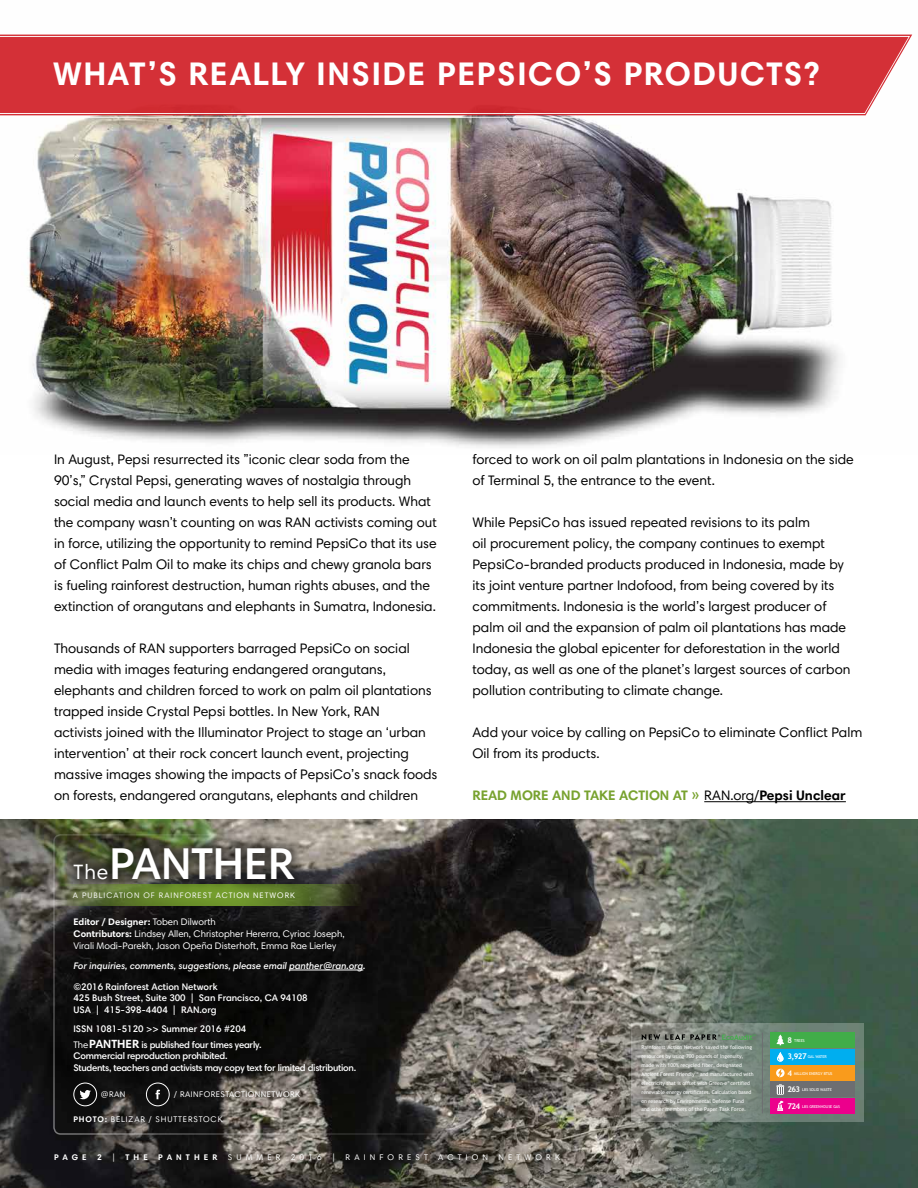
<style>
.page{position:relative;width:918px;height:1188px;background:#fff}
.page>*{position:absolute;margin:0;border:0;box-sizing:border-box;transform-origin:0 0}
.t1{font:600 45px "Harmonia Sans Std";color:#fff}
.t2{font:700 33px "Harmonia Sans Std";letter-spacing:.05em;color:#fff}
.t3{font:13.8px/21px "Harmonia Sans Std";color:#000}
.t4{font:700 13.8px "Harmonia Sans Std";color:#78a22f}
.t5{font:600 9.6px/15.9px "Harmonia Sans Std";letter-spacing:-.025em;color:#fff}
.t6{font:9.6px/11.6px "Harmonia Sans Std";color:#fff}
.t7{font:600 9.6px/11.6px "Harmonia Sans Std";color:#fff}
.t8{font:italic 600 9.6px "Harmonia Sans Std";color:#fff}
.t9{font:8.25px "Harmonia Sans Std";letter-spacing:.1em;color:#fff}
.t10{font:8.25px "Harmonia Sans Std";letter-spacing:.05em;color:#fff}
.t11{font:8.25px "Harmonia Sans Std";letter-spacing:.5em;color:#fff}
.t12{font:700 8.25px "Harmonia Sans Std";letter-spacing:.5em;color:#fff}
.t13{font:8.1px "Harmonia Sans Std";letter-spacing:.12em;color:#fff}
.t14{font:700 7.5px "Trebuchet MS";color:#41ad49}
.t15{font:5.25px/9px "Trebuchet MS";color:#fff}
.t16{font:3.9px "Trebuchet MS";letter-spacing:-.02em;color:#fff}
.s1{font-weight:400;font-size:21px}
.s2{font-weight:700}
.s3{font-weight:400}
.s4{font-weight:700;font-size:12px}
.s5{font-weight:400;font-size:18px}
.s6{font-weight:400;color:#000}
.s7{color:#000}
.s8{font-weight:700;font-size:7.95px}
</style>
<div class="page">
<img style="left:27px;top:118px;width:813px;height:330px">
<svg style="left:0;top:34px;width:913px;height:84px"></svg>
<div style="left:0;top:36px;width:911px;height:78px;background:#d43037"></div>
<img style="left:0;top:820px;width:918px;height:368px">
<hr style="left:704px;top:801px;width:142px;height:1px;background:#000">
<div style="left:53px;top:834px;width:812px;height:301px;border:2px solid #fff;border-radius:7px"></div>
<div style="left:38px;top:883px;width:361px;height:225px;background:#000;opacity:.3"></div>
<hr style="left:289px;top:970px;width:74px;height:1px;background:#fff">
<div style="left:60px;top:834px;width:248px;height:60px;background:#000;opacity:.6"></div>
<svg style="left:632px;top:1024px;width:232px;height:98px;background:#818b83"></svg>
<hr style="left:762px;top:1033px;width:1px;height:80px;background:#6d6e71">
<div style="left:770px;top:1033px;width:84px;height:15px;background:#41ad49"></div>
<div style="left:770px;top:1049px;width:84px;height:15px;background:#00aeef"></div>
<div style="left:770px;top:1065px;width:84px;height:16px;background:#f99b1c"></div>
<div style="left:770px;top:1082px;width:84px;height:15px;background:#6d6e71"></div>
<div style="left:770px;top:1098px;width:84px;height:15px;background:#ec008c"></div>
<svg style="left:776px;top:1035px;width:8px;height:10px"></svg>
<svg style="left:777px;top:1052px;width:7px;height:10px"></svg>
<svg style="left:776px;top:1068px;width:9px;height:10px"></svg>
<svg style="left:777px;top:1085px;width:7px;height:9px"></svg>
<svg style="left:777px;top:1101px;width:6px;height:10px"></svg>
<svg style="left:642px;top:1034px;width:78px;height:6px"></svg>
<svg style="left:156px;top:1090px;width:4px;height:9px"></svg>
<div style="left:146px;top:1083px;width:24px;height:23px;border:1px solid #fff;border-radius:50%"></div>
<svg style="left:80px;top:1090px;width:11px;height:9px"></svg>
<div style="left:73px;top:1083px;width:24px;height:23px;border:1px solid #fff;border-radius:50%"></div>
<h2 class="t2" style="left:53px;top:53px;width:768px">WHAT’S REALLY INSIDE PEPSICO’S PRODUCTS?</h2>
<p class="t3" style="left:54px;top:448px;width:384px">In August, Pepsi resurrected its ”iconic clear soda from the 90’s,” Crystal Pepsi, generating waves of nostalgia through social media and launch events to help sell its products. What the company wasn’t counting on was RAN activists coming out in force, utilizing the opportunity to remind PepsiCo that its use of Conflict Palm Oil to make its chips and chewy granola bars is fueling rainforest destruction, human rights abuses, and the extinction of orangutans and elephants in Sumatra, Indonesia.</p>
<p class="t3" style="left:54px;top:637px;width:385px">Thousands of RAN supporters barraged PepsiCo on social media with images featuring endangered orangutans, elephants and children forced to work on palm oil plantations trapped inside Crystal Pepsi bottles. In New York, RAN<br>activists joined with the Illuminator Project to stage an ‘urban intervention’ at their rock concert launch event, projecting massive images showing the impacts of PepsiCo’s snack foods on forests, endangered orangutans, elephants and children</p>
<h1 class="t1" style="left:73px;top:836px;width:223px"><span class="s1">The</span>PANTHER</h1>
<p class="t13" style="left:73px;top:890px;width:224px">A PUBLICATION OF RAINFOREST ACTION NETWORK</p>
<p class="t6" style="left:73px;top:916px;width:273px"><span class="s2">Editor / Designer:</span> Toben Dilworth<br><span class="s2">Contributors:</span> Lindsey Allen, Christopher Hererra, Cyriac Joseph,<br>Virali Modi-Parekh, Jason Opeña Disterhoft, Emma Rae Lierley</p>
<p class="t8" style="left:73px;top:960px;width:294px">For inquiries, comments, suggestions, please email panther@ran.org.</p>
<p class="t7" style="left:73px;top:980px;width:236px">©2016 Rainforest Action Network<br>425 Bush Street, Suite 300 | San Francisco, CA 94108<br>USA | 415-398-4404 | RAN.org</p>
<p class="t5" style="left:73px;top:1020px;width:190px">ISSN 1081-5120 &gt;&gt; Summer 2016 #204<br><span class="s3">The</span><span class="s4">PANTHER</span> is published four times yearly.</p>
<p class="t5" style="left:73px;top:1050px;width:284px;line-height:11.6px">Commercial reproduction prohibited.<br>Students, teachers and activists may copy text for limited distribution.</p>
<p class="t9" style="left:101px;top:1090px;width:26px">@RAN</p>
<p class="t10" style="left:174px;top:1090px;width:127px">/ RAINFORESTACTIONNETWORK</p>
<p class="t9" style="left:73px;top:1114px;width:151px"><span class="s2">PHOTO:</span> BELIZAR / SHUTTERSTOCK</p>
<p class="t3" style="left:472px;top:448px;width:383px">forced to work on oil palm plantations in Indonesia on the side of Terminal 5, the entrance to the event.</p>
<p class="t3" style="left:472px;top:511px;width:379px">While PepsiCo has issued repeated revisions to its palm<br>oil procurement policy, the company continues to exempt PepsiCo-branded products produced in Indonesia, made by its joint venture partner Indofood, from being covered by its commitments. Indonesia is the world’s largest producer of palm oil and the expansion of palm oil plantations has made Indonesia the global epicenter for deforestation in the world today, as well as one of the planet’s largest sources of carbon pollution contributing to climate change.</p>
<p class="t3" style="left:472px;top:721px;width:391px">Add your voice by calling on PepsiCo to eliminate Conflict Palm<br>Oil from its products.</p>
<p class="t4" style="left:472px;top:787px;width:375px">READ MORE AND TAKE ACTION AT <span class="s5">»</span> <span class="s6">RAN.org/</span><span class="s7">Pepsi Unclear</span></p>
<p class="t14" style="left:722px;top:1033px;width:32px">EcoAudit</p>
<p class="t15" style="left:641px;top:1043px;width:114px">Rainforest Action Network saved the following resources by using 700 pounds of Ingenuity, made with 100% recycled fiber, designated Ancient Forest Friendly<sup>TM</sup> and manufactured with electricity that is offset with Green-e<sup>®</sup> certified renewable energy certificates. Calculation based on research by Environmental Defense Fund and other members of the Paper Task Force.</p>
<p class="t16" style="left:787px;top:1038px;width:19px"><span class="s8">8</span> TREES</p>
<p class="t16" style="left:787px;top:1055px;width:41px"><span class="s8">3,927</span> GAL WATER</p>
<p class="t16" style="left:787px;top:1071px;width:46px"><span class="s8">4</span> MILLION ENERGY BTUS</p>
<p class="t16" style="left:787px;top:1087px;width:46px"><span class="s8">263</span> LBS SOLID WASTE</p>
<p class="t16" style="left:787px;top:1104px;width:54px"><span class="s8">724</span> LBS GREENHOUSE GAS</p>
<p class="t12" style="left:54px;top:1152px;width:63px">PAGE 2 <span class="s3">|</span></p>
<p class="t12" style="left:126px;top:1152px;width:24px">THE</p>
<p class="t12" style="left:158px;top:1152px;width:124px">PANTHER <span class="s3">SUMMER</span></p>
<p class="t9" style="left:291px;top:1152px;width:32px">2016</p>
<p class="t9" style="left:332px;top:1152px;width:5px">|</p>
<p class="t11" style="left:346px;top:1152px;width:144px">RAINFOREST ACTION</p>
<p class="t11" style="left:498px;top:1152px;width:63px">NETWORK</p>
</div>
